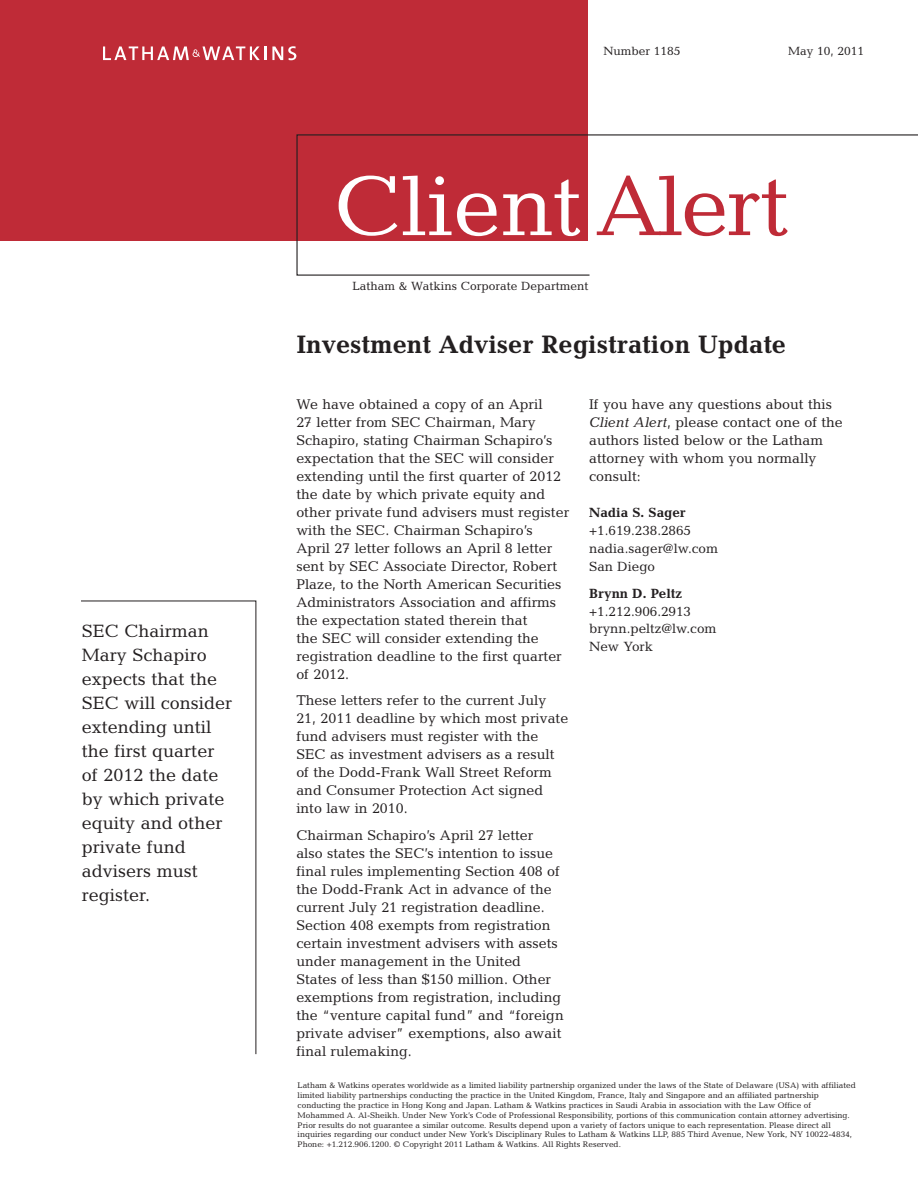
<style>
.page{position:relative;width:918px;height:1188px;background:#fff}
.page>*{position:absolute;margin:0;border:0;box-sizing:border-box;transform-origin:0 0}
.t1{font:86.25px "Candida Std";color:#fff}
.t2{font:700 25.5px "Candida Std";color:#231f20}
.t3{font:18px/24px "Candida Std";color:#231f20}
.t4{font:14.25px/18px "Candida Std";color:#231f20}
.t5{font:13.5px/18px "Candida Std";color:#231f20}
.t6{font:700 13.5px "Candida Std";color:#231f20}
.t7{font:12px "Candida Std";color:#231f20}
.t8{font:8.25px/9.9px "Candida Std";color:#231f20}
.s1{color:#bf2b37}
.s2{font-style:italic}
</style>
<div class="page">
<div style="left:0;top:0;width:588px;height:241px;background:#bf2b37"></div>
<svg style="left:272px;top:46px;width:24px;height:14px"></svg>
<svg style="left:103px;top:46px;width:163px;height:14px"></svg>
<svg style="left:296px;top:134px;width:622px;height:142px"></svg>
<svg style="left:81px;top:601px;width:175px;height:454px"></svg>
<div style="left:68px;top:620px;width:175px;height:434px;background:#fff"></div>
<p class="t3" style="left:82px;top:619px;width:152px">SEC Chairman<br>Mary Schapiro expects that the<br>SEC will consider extending until the first quarter of 2012 the date by which private equity and other private fund advisers must register.</p>
<p class="t7" style="left:603px;top:44px;width:79px">Number 1185</p>
<p class="t7" style="left:788px;top:44px;width:78px">May 10, 2011</p>
<h1 class="t1" style="left:334px;top:157px;width:456px">Client <span class="s1">Alert</span></h1>
<p class="t7" style="left:353px;top:279px;width:237px">Latham &amp; Watkins Corporate Department</p>
<h2 class="t2" style="left:296px;top:330px;width:491px">Investment Adviser Registration Update</h2>
<p class="t4" style="left:296px;top:396px;width:274px">We have obtained a copy of an April<br>27 letter from SEC Chairman, Mary Schapiro, stating Chairman Schapiro’s expectation that the SEC will consider extending until the first quarter of 2012 the date by which private equity and other private fund advisers must register with the SEC. Chairman Schapiro’s April 27 letter follows an April 8 letter sent by SEC Associate Director, Robert Plaze, to the North American Securities Administrators Association and affirms the expectation stated therein that<br>the SEC will consider extending the registration deadline to the first quarter of 2012.</p>
<p class="t4" style="left:296px;top:692px;width:273px">These letters refer to the current July 21, 2011 deadline by which most private fund advisers must register with the SEC as investment advisers as a result of the Dodd-Frank Wall Street Reform and Consumer Protection Act signed into law in 2010.</p>
<p class="t4" style="left:296px;top:826px;width:269px">Chairman Schapiro’s April 27 letter<br>also states the SEC’s intention to issue final rules implementing Section 408 of the Dodd-Frank Act in advance of the current July 21 registration deadline.<br>Section 408 exempts from registration certain investment advisers with assets under management in the United States of less than $150 million. Other exemptions from registration, including the “venture capital fund” and “foreign private adviser” exemptions, also await final rulemaking.</p>
<p class="t4" style="left:589px;top:396px;width:255px">If you have any questions about this<br><span class="s2">Client Alert</span>, please contact one of the authors listed below or the Latham attorney with whom you normally consult:</p>
<p class="t6" style="left:589px;top:504px;width:98px">Nadia S. Sager</p>
<p class="t5" style="left:589px;top:521px;width:130px">+1.619.238.2865 nadia.sager@lw.com<br>San Diego</p>
<p class="t6" style="left:589px;top:585px;width:95px">Brynn D. Peltz</p>
<p class="t5" style="left:589px;top:602px;width:129px">+1.212.906.2913 brynn.peltz@lw.com<br>New York</p>
<p class="t8" style="left:298px;top:1080px;width:560px">Latham &amp; Watkins operates worldwide as a limited liability partnership organized under the laws of the State of Delaware (USA) with affiliated limited liability partnerships conducting the practice in the United Kingdom, France, Italy and Singapore and an affiliated partnership conducting the practice in Hong Kong and Japan. Latham &amp; Watkins practices in Saudi Arabia in association with the Law Office of Mohammed A. Al-Sheikh. Under New York’s Code of Professional Responsibility, portions of this communication contain attorney advertising.<br>Prior results do not guarantee a similar outcome. Results depend upon a variety of factors unique to each representation. Please direct all inquiries regarding our conduct under New York’s Disciplinary Rules to Latham &amp; Watkins LLP, 885 Third Avenue, New York, NY 10022-4834, Phone: +1.212.906.1200. © Copyright 2011 Latham &amp; Watkins. All Rights Reserved.</p>
</div>
